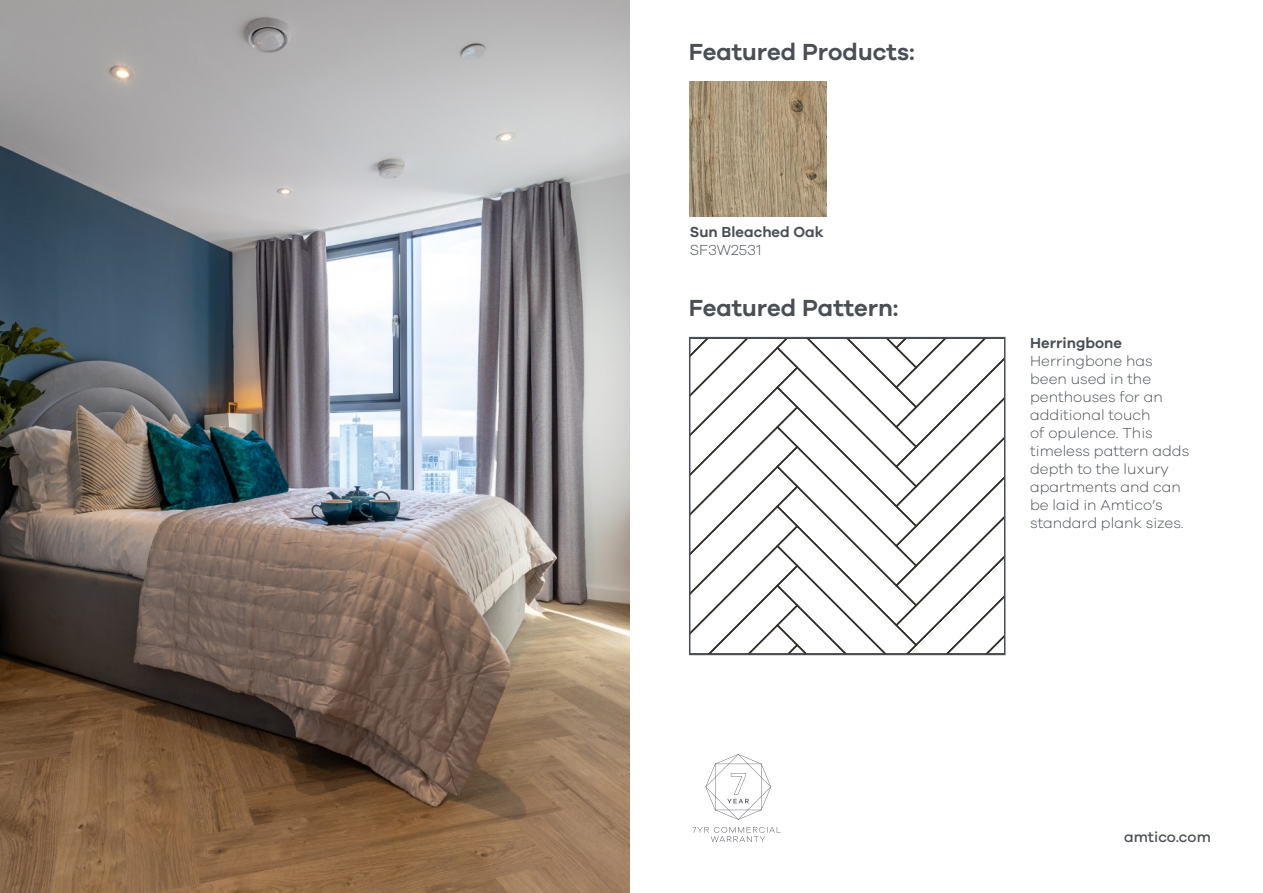
<style>
.page{position:relative;width:1263px;height:893px;background:#fff}
.page>*{position:absolute;margin:0;border:0;box-sizing:border-box;transform-origin:0 0}
.t1{font:600 24px "Galano Grotesque";color:#4a4f55}
.t2{font:300 15px/18px "Galano Grotesque";color:#4a4f55}
.t3{font:600 15px "Galano Grotesque";color:#4a4f55}
.t4{font:500 15px "Galano Grotesque";color:#4a4f55}
</style>
<div class="page">
<img style="left:0;top:0;width:629px;height:893px">
<svg style="left:692px;top:340px;width:310px;height:312px"></svg>
<div style="left:689px;top:337px;width:316px;height:318px;border:2px solid #4a4f55"></div>
<svg style="left:692px;top:827px;width:88px;height:15px"></svg>
<svg style="left:705px;top:754px;width:66px;height:66px"></svg>
<img style="left:690px;top:81px;width:136px;height:135px">
<p class="t1" style="left:689px;top:37px;width:227px">Featured Products:</p>
<p class="t3" style="left:690px;top:223px;width:135px">Sun Bleached Oak</p>
<p class="t2" style="left:690px;top:240px;width:73px">SF3W2531</p>
<p class="t1" style="left:689px;top:294px;width:211px">Featured Pattern:</p>
<p class="t3" style="left:1030px;top:334px;width:93px">Herringbone</p>
<p class="t2" style="left:1030px;top:352px;width:161px">Herringbone has been used in the penthouses for an additional touch<br>of opulence. This timeless pattern adds depth to the luxury apartments and can be laid in Amtico’s standard plank sizes.</p>
<p class="t4" style="left:1124px;top:828px;width:88px">amtico.com</p>
</div>
